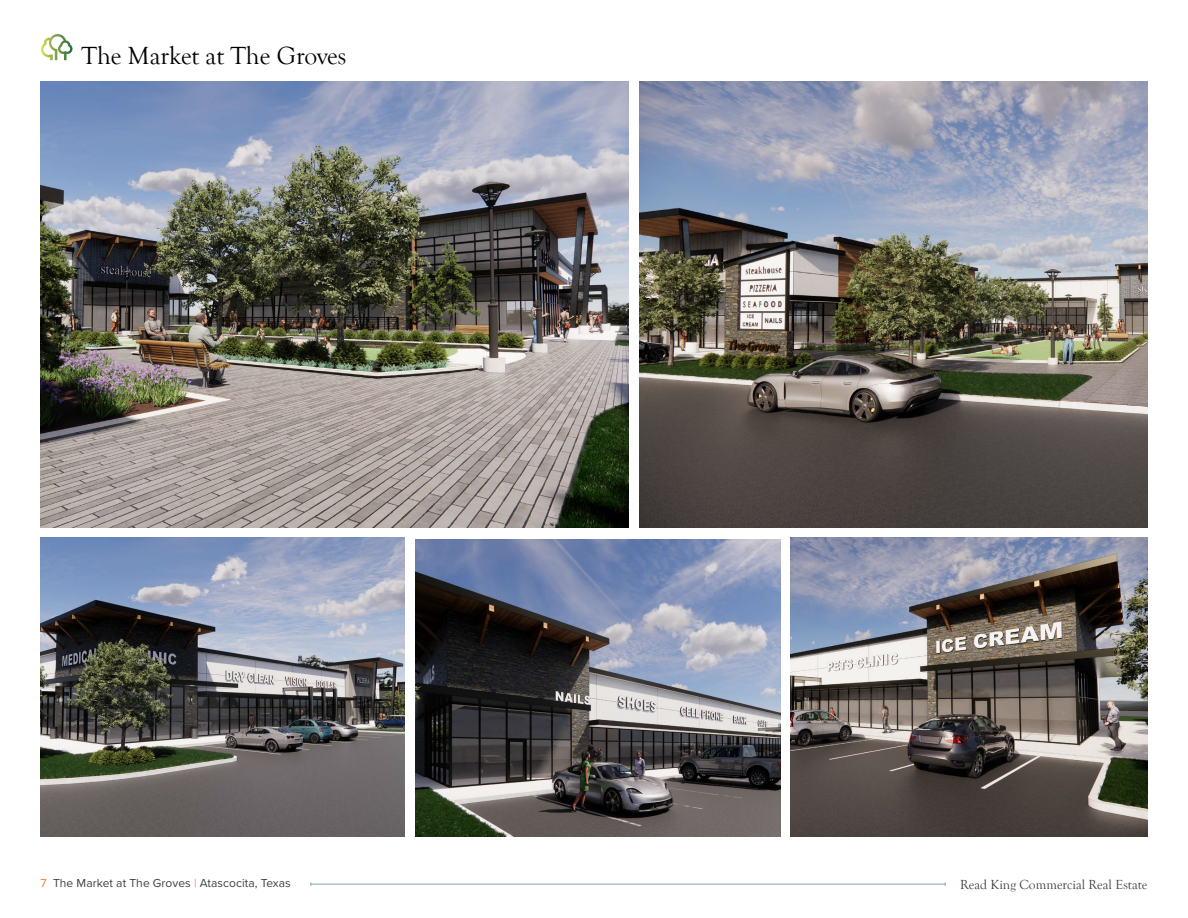
<style>
.page{position:relative;width:1188px;height:918px;background:#fff}
.page>*{position:absolute;margin:0;border:0;box-sizing:border-box;transform-origin:0 0}
.t1{font:25.5px "Goudy Old Style T";color:#000}
.t2{font:13.5px "Goudy Old Style T";color:#414042}
.t3{font:12px "Proxima Nova";letter-spacing:.005em;color:#414042}
.s1{color:#f4813a}
</style>
<div class="page">
<img style="left:40px;top:81px;width:588px;height:446px">
<img style="left:790px;top:538px;width:358px;height:299px">
<img style="left:416px;top:540px;width:364px;height:297px">
<img style="left:40px;top:538px;width:365px;height:299px">
<img style="left:639px;top:81px;width:509px;height:446px">
<hr style="left:311px;top:884px;width:634px;height:1px;background:#86a2b0">
<svg style="left:41px;top:34px;width:31px;height:26px"></svg>
<h1 class="t1" style="left:82px;top:42px;width:266px">The Market at The Groves</h1>
<p class="t3" style="left:40px;top:874px;width:252px"><span class="s1">7</span> The Market at The Groves <span class="s1">|</span> Atascocita, Texas</p>
<p class="t2" style="left:960px;top:877px;width:189px">Read King Commercial Real Estate</p>
</div>
